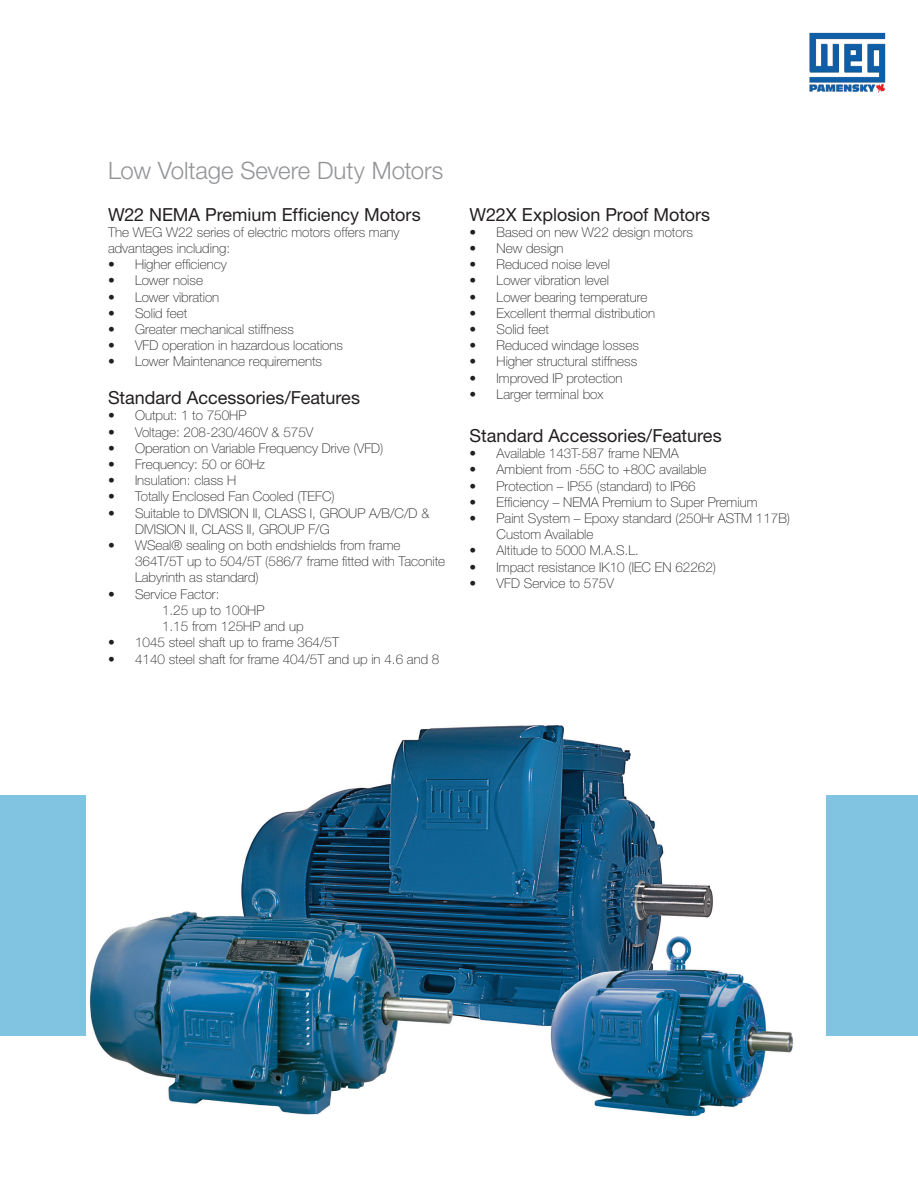
<style>
.page{position:relative;width:918px;height:1188px;background:#fff}
.page>*{position:absolute;margin:0;border:0;box-sizing:border-box;transform-origin:0 0}
._05___Headline_HN45{font:300 24px "Helvetica Neue LT Pro";letter-spacing:-.005em;color:#939598}
.Subheadline{font:18px "Helvetica Neue LT Pro";letter-spacing:-.005em;color:#231f20}
.Basic_Brochure_Text{font:100 13.5px/16.2px "Helvetica Neue LT Pro";color:#231f20}
</style>
<div class="page">
<div style="left:0;top:795px;width:918px;height:241px;background:#81c4e2"></div>
<img style="left:87px;top:725px;width:739px;height:392px">
<img style="left:809px;top:32px;width:77px;height:61px">
<p class="_05___Headline_HN45" style="left:108px;top:156px;width:337px">Low Voltage Severe Duty Motors</p>
<p class="Subheadline" style="left:108px;top:203px;width:314px">W22 NEMA Premium Efficiency Motors</p>
<p class="Basic_Brochure_Text" style="left:108px;top:224px;width:293px">The WEG W22 series of electric motors offers many advantages including:</p>
<p class="Basic_Brochure_Text" style="left:108px;top:256px;width:120px">• Higher efficiency</p>
<p class="Basic_Brochure_Text" style="left:108px;top:272px;width:97px">• Lower noise</p>
<p class="Basic_Brochure_Text" style="left:108px;top:289px;width:113px">• Lower vibration</p>
<p class="Basic_Brochure_Text" style="left:108px;top:305px;width:81px">• Solid feet</p>
<p class="Basic_Brochure_Text" style="left:108px;top:321px;width:187px">• Greater mechanical stiffness</p>
<p class="Basic_Brochure_Text" style="left:108px;top:337px;width:237px">• VFD operation in hazardous locations</p>
<p class="Basic_Brochure_Text" style="left:108px;top:353px;width:216px">• Lower Maintenance requirements</p>
<p class="Subheadline" style="left:108px;top:387px;width:254px">Standard Accessories/Features</p>
<p class="Basic_Brochure_Text" style="left:108px;top:407px;width:140px">• Output: 1 to 750HP</p>
<p class="Basic_Brochure_Text" style="left:108px;top:424px;width:207px">• Voltage: 208-230/460V &amp; 575V</p>
<p class="Basic_Brochure_Text" style="left:108px;top:440px;width:277px">• Operation on Variable Frequency Drive (VFD)</p>
<p class="Basic_Brochure_Text" style="left:108px;top:456px;width:159px">• Frequency: 50 or 60Hz</p>
<p class="Basic_Brochure_Text" style="left:108px;top:472px;width:130px">• Insulation: class H</p>
<p class="Basic_Brochure_Text" style="left:108px;top:488px;width:228px">• Totally Enclosed Fan Cooled (TEFC)</p>
<p class="Basic_Brochure_Text" style="left:135px;top:505px;width:296px;text-indent:-27px">• Suitable to DIVISION II, CLASS I, GROUP A/B/C/D &amp;<br>DIVISION II, CLASS II, GROUP F/G</p>
<p class="Basic_Brochure_Text" style="left:135px;top:537px;width:312px;text-indent:-27px">• WSeal® sealing on both endshields from frame<br>364T/5T up to 504/5T (586/7 frame fitted with Taconite<br>Labyrinth as standard)</p>
<p class="Basic_Brochure_Text" style="left:108px;top:586px;width:113px">• Service Factor:</p>
<p class="Basic_Brochure_Text" style="left:162px;top:602px;width:104px">1.25 up to 100HP</p>
<p class="Basic_Brochure_Text" style="left:162px;top:618px;width:143px">1.15 from 125HP and up</p>
<p class="Basic_Brochure_Text" style="left:108px;top:634px;width:233px">• 1045 steel shaft up to frame 364/5T</p>
<p class="Basic_Brochure_Text" style="left:108px;top:651px;width:333px">• 4140 steel shaft for frame 404/5T and up in 4.6 and 8</p>
<p class="Subheadline" style="left:470px;top:203px;width:242px">W22X Explosion Proof Motors</p>
<p class="Basic_Brochure_Text" style="left:470px;top:224px;width:225px">• Based on new W22 design motors</p>
<p class="Basic_Brochure_Text" style="left:470px;top:240px;width:95px">• New design</p>
<p class="Basic_Brochure_Text" style="left:470px;top:256px;width:142px">• Reduced noise level</p>
<p class="Basic_Brochure_Text" style="left:470px;top:272px;width:141px">• Lower vibration level</p>
<p class="Basic_Brochure_Text" style="left:470px;top:289px;width:179px">• Lower bearing temperature</p>
<p class="Basic_Brochure_Text" style="left:470px;top:305px;width:187px">• Excellent thermal distribution</p>
<p class="Basic_Brochure_Text" style="left:470px;top:321px;width:81px">• Solid feet</p>
<p class="Basic_Brochure_Text" style="left:470px;top:337px;width:171px">• Reduced windage losses</p>
<p class="Basic_Brochure_Text" style="left:470px;top:353px;width:169px">• Higher structural stiffness</p>
<p class="Basic_Brochure_Text" style="left:470px;top:370px;width:154px">• Improved IP protection</p>
<p class="Basic_Brochure_Text" style="left:470px;top:386px;width:135px">• Larger terminal box</p>
<p class="Subheadline" style="left:470px;top:424px;width:254px">Standard Accessories/Features</p>
<p class="Basic_Brochure_Text" style="left:470px;top:445px;width:211px">• Available 143T-587 frame NEMA</p>
<p class="Basic_Brochure_Text" style="left:470px;top:461px;width:238px">• Ambient from -55C to +80C available</p>
<p class="Basic_Brochure_Text" style="left:470px;top:478px;width:228px">• Protection – IP55 (standard) to IP66</p>
<p class="Basic_Brochure_Text" style="left:470px;top:494px;width:289px">• Efficiency – NEMA Premium to Super Premium</p>
<p class="Basic_Brochure_Text" style="left:497px;top:510px;width:295px;text-indent:-27px">• Paint System – Epoxy standard (250Hr ASTM 117B)<br>Custom Available</p>
<p class="Basic_Brochure_Text" style="left:470px;top:542px;width:171px">• Altitude to 5000 M.A.S.L.</p>
<p class="Basic_Brochure_Text" style="left:470px;top:559px;width:248px">• Impact resistance IK10 (IEC EN 62262)</p>
<p class="Basic_Brochure_Text" style="left:470px;top:575px;width:146px">• VFD Service to 575V</p>
</div>
